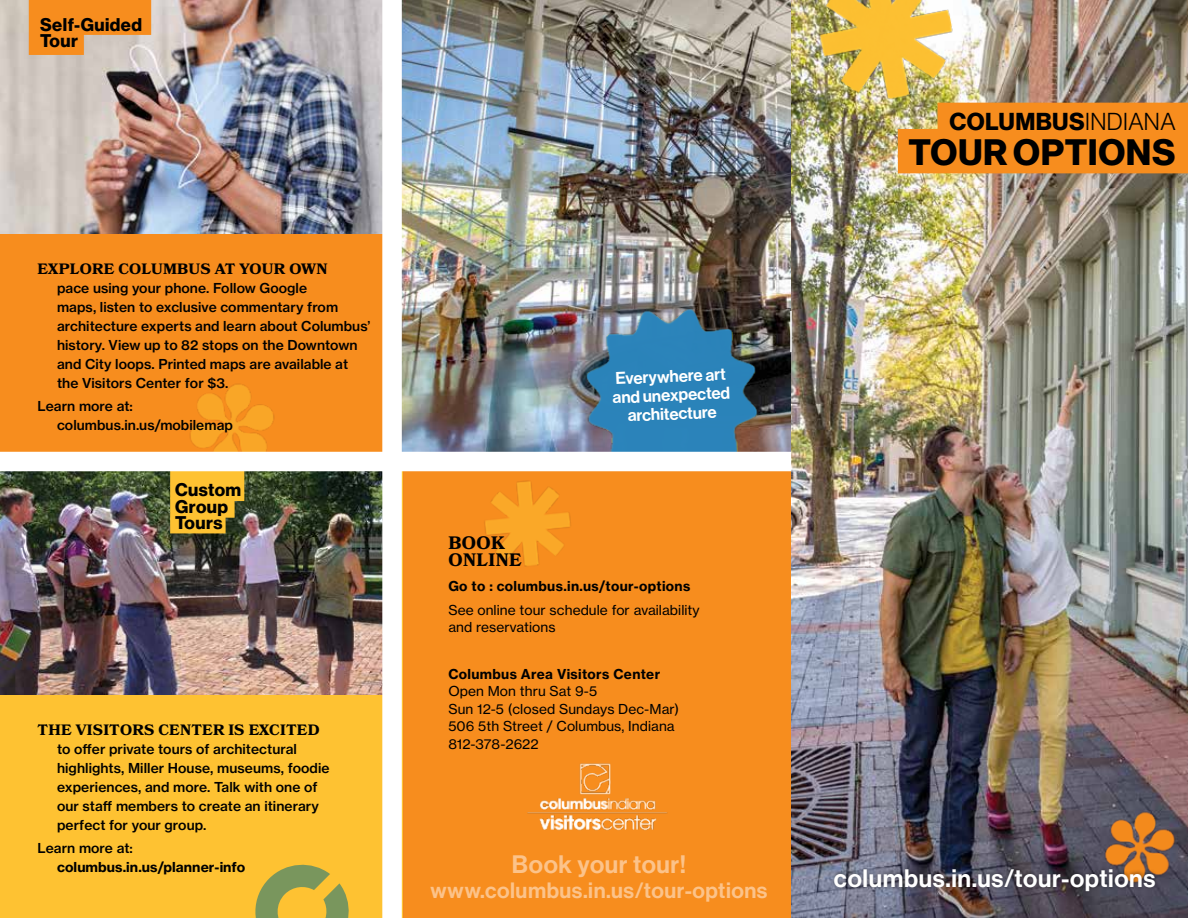
<style>
.page{position:relative;width:1188px;height:918px;background:#fff}
.page>*{position:absolute;margin:0;border:0;box-sizing:border-box;transform-origin:0 0}
.t1{font:700 36px "Neue Haas Grotesk Display";letter-spacing:.015em;color:#000}
.t2{font:500 24.75px "Neue Haas Grotesk Display";letter-spacing:.025em;color:#fff}
.t3{font:500 24.75px "Neue Haas Grotesk Display";letter-spacing:.025em;color:#fcc38a}
.t4{font:700 24px "Neue Haas Grotesk Display";letter-spacing:.015em;color:#000}
.t5{font:500 21.75px "Neue Haas Grotesk Display";letter-spacing:.025em;color:#fcc38a}
.t6{font:700 18px/16.5px "Neue Haas Grotesk Display";letter-spacing:.025em;color:#000}
.t7{font:700 18px/16.5px "Bookmania";letter-spacing:.025em;color:#000}
.t8{font:500 16.8px/18.8px "Neue Haas Grotesk Display";color:#fff;text-align:center}
.t9{font:700 15px "Bookmania";letter-spacing:.015em;color:#000}
.t10{font:500 13.5px/18.9px "Neue Haas Grotesk Text";letter-spacing:.005em;color:#000}
.t11{font:13.5px/17.5px "Neue Haas Grotesk Text";letter-spacing:.005em;color:#000}
.t12{font:700 13.5px "Neue Haas Grotesk Text";letter-spacing:.025em;color:#000}
.t13{font:700 13.5px "Neue Haas Grotesk Text";letter-spacing:.005em;color:#000}
.s1{font-weight:300}
</style>
<div class="page">
<div style="left:395px;top:464px;width:414px;height:454px;background:#f78d1e"></div>
<img style="left:402px;top:0;width:389px;height:452px">
<div style="left:0;top:0;width:390px;height:454px;background:#f78d1e"></div>
<img style="left:0;top:0;width:382px;height:234px">
<svg style="left:29px;top:0;width:122px;height:55px"></svg>
<img style="left:791px;top:0;width:397px;height:918px">
<div style="left:898px;top:103px;width:290px;height:70px;background:#f78d1e"></div>
<div style="left:0;top:458px;width:402px;height:460px;background:#fec232"></div>
<img style="left:0;top:471px;width:382px;height:224px">
<svg style="left:170px;top:471px;width:74px;height:62px"></svg>
<img style="left:469px;top:471px;width:107px;height:96px">
<img style="left:1095px;top:806px;width:91px;height:83px">
<img style="left:794px;top:0;width:185px;height:122px">
<img style="left:576px;top:290px;width:195px;height:182px">
<img style="left:527px;top:763px;width:141px;height:68px">
<div style="left:831px;top:865px;width:328px;height:30px;background:#000;opacity:.43"></div>
<img style="left:178px;top:383px;width:109px;height:93px">
<div style="left:0;top:452px;width:791px;height:19px;background:#fff"></div>
<div style="left:382px;top:0;width:20px;height:918px;background:#fff"></div>
<svg style="left:255px;top:864px;width:94px;height:54px"></svg>
<hr style="left:790px;top:311px;width:2px;height:41px;background:#fff">
<h3 class="t6" style="left:40px;top:16px;width:104px">Self-Guided<br>Tour</h3>
<p class="t9" style="left:38px;top:260px;width:292px">EXPLORE COLUMBUS AT YOUR OWN</p>
<p class="t10" style="left:57px;top:279px;width:315px">pace using your phone. Follow Google<br>maps, listen to exclusive commentary from architecture experts and learn about Columbus’ history. View up to 82 stops on the Downtown and City loops. Printed maps are available at the Visitors Center for $3.</p>
<p class="t10" style="left:57px;top:397px;width:177px;text-indent:-19px">Learn more at: columbus.in.us/mobilemap</p>
<h3 class="t6" style="left:175px;top:482px;width:68px">Custom<br>Group<br>Tours</h3>
<p class="t9" style="left:38px;top:721px;width:283px">THE VISITORS CENTER IS EXCITED</p>
<p class="t10" style="left:57px;top:740px;width:274px">to offer private tours of architectural highlights, Miller House, museums, foodie experiences, and more. Talk with one of our staff members to create an itinerary perfect for your group.</p>
<p class="t10" style="left:38px;top:839px;width:97px">Learn more at:</p>
<p class="t13" style="left:57px;top:858px;width:190px">columbus.in.us/planner-info</p>
<p class="t8" style="left:612px;top:369px;width:119px;rotate:-2deg">Everywhere art and unexpected architecture</p>
<h3 class="t7" style="left:448px;top:535px;width:75px">BOOK<br>ONLINE</h3>
<p class="t12" style="left:448px;top:578px;width:243px">Go to : columbus.in.us/tour-options</p>
<p class="t11" style="left:448px;top:601px;width:253px">See online tour schedule for availability and reservations</p>
<p class="t12" style="left:448px;top:665px;width:213px">Columbus Area Visitors Center</p>
<p class="t11" style="left:448px;top:683px;width:232px">Open Mon thru Sat 9-5<br>Sun 12-5 (closed Sundays Dec-Mar)<br>506 5th Street / Columbus, Indiana<br>812-378-2622</p>
<h2 class="t3" style="left:512px;top:850px;width:176px">Book your tour!</h2>
<h3 class="t5" style="left:431px;top:878px;width:338px">www.columbus.in.us/tour-options</h3>
<h3 class="t4" style="left:949px;top:108px;width:228px">COLUMBUS<span class="s1">INDIANA</span></h3>
<h1 class="t1" style="left:908px;top:131px;width:269px">TOUR OPTIONS</h1>
<h2 class="t2" style="left:834px;top:864px;width:323px">columbus.in.us/tour-options</h2>
</div>
